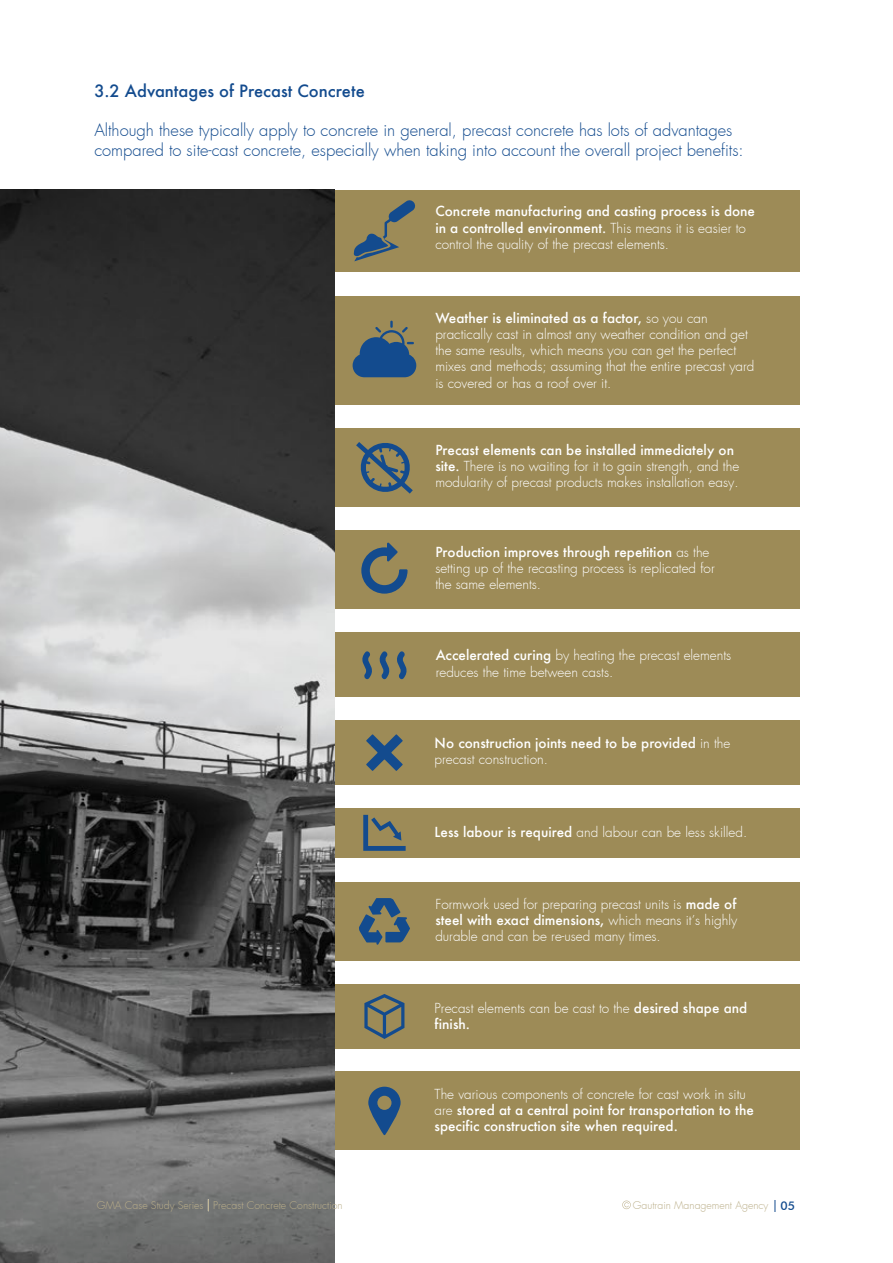
<style>
.page{position:relative;width:893px;height:1263px;background:#fff}
.page>*{position:absolute;margin:0;border:0;box-sizing:border-box;transform-origin:0 0}
.t1{font:300 16.5px/19.8px "Futura";color:#134b8e}
.t2{font:500 16.5px "Futura";color:#134b8e}
.t3{font:300 13.5px/16.2px "Futura";color:#fff}
.t4{font:500 13.5px/16.2px "Futura";color:#fff}
.t5{font:300 10.5px "Futura";color:#bbaf8a}
.s1{font-weight:300}
.s2{font-weight:500}
.s3{font-family:"Futura BT";font-weight:500;font-size:12px;color:#134b8e}
</style>
<div class="page">
<div style="left:335px;top:190px;width:465px;height:82px;background:#9d8b57"></div>
<div style="left:335px;top:632px;width:465px;height:65px;background:#9d8b57"></div>
<div style="left:335px;top:720px;width:465px;height:65px;background:#9d8b57"></div>
<div style="left:335px;top:984px;width:465px;height:65px;background:#9d8b57"></div>
<div style="left:335px;top:296px;width:465px;height:109px;background:#9d8b57"></div>
<div style="left:335px;top:428px;width:465px;height:79px;background:#9d8b57"></div>
<div style="left:335px;top:530px;width:465px;height:79px;background:#9d8b57"></div>
<div style="left:335px;top:882px;width:465px;height:79px;background:#9d8b57"></div>
<div style="left:335px;top:1071px;width:465px;height:79px;background:#9d8b57"></div>
<svg style="left:622px;top:1200px;width:9px;height:9px"></svg>
<svg style="left:775px;top:1200px;width:1px;height:12px"></svg>
<div style="left:335px;top:809px;width:465px;height:49px;background:#9d8b57"></div>
<svg style="left:354px;top:200px;width:61px;height:61px"></svg>
<svg style="left:353px;top:321px;width:63px;height:56px"></svg>
<svg style="left:356px;top:442px;width:57px;height:52px"></svg>
<svg style="left:361px;top:542px;width:47px;height:52px"></svg>
<svg style="left:362px;top:651px;width:10px;height:29px"></svg>
<svg style="left:379px;top:651px;width:11px;height:29px"></svg>
<svg style="left:397px;top:651px;width:10px;height:29px"></svg>
<svg style="left:366px;top:734px;width:37px;height:37px"></svg>
<svg style="left:359px;top:898px;width:51px;height:47px"></svg>
<svg style="left:368px;top:1087px;width:33px;height:48px"></svg>
<svg style="left:363px;top:815px;width:43px;height:36px"></svg>
<svg style="left:364px;top:994px;width:40px;height:45px"></svg>
<svg style="left:0;top:189px;width:335px;height:1074px;background:#696969"></svg>
<svg style="left:208px;top:1199px;width:1px;height:12px"></svg>
<p class="t2" style="left:94px;top:79px;width:272px">3.2 Advantages of Precast Concrete</p>
<p class="t1" style="left:94px;top:121px;width:651px">Although these typically apply to concrete in general, precast concrete has lots of advantages compared to site-cast concrete, especially when taking into account the overall project benefits:</p>
<p class="t4" style="left:435px;top:203px;width:321px">Concrete manufacturing and casting process is done in a controlled environment. <span class="s1">This means it is easier to control the quality of the precast elements.</span></p>
<p class="t3" style="left:435px;top:310px;width:321px"><span class="s2">Weather is eliminated as a factor,</span> so you can practically cast in almost any weather condition and get the same results, which means you can get the perfect mixes and methods; assuming that the entire precast yard is covered or has a roof over it.</p>
<p class="t3" style="left:435px;top:442px;width:305px"><span class="s2">Precast elements can be installed immediately on site.</span> There is no waiting for it to gain strength, and the modularity of precast products makes installation easy.</p>
<p class="t3" style="left:435px;top:544px;width:281px"><span class="s2">Production improves through repetition</span> as the setting up of the recasting process is replicated for the same elements.</p>
<p class="t3" style="left:436px;top:647px;width:297px"><span class="s2">Accelerated curing</span> by heating the precast elements reduces the time between casts.</p>
<p class="t4" style="left:435px;top:735px;width:297px">No construction joints need to be provided <span class="s1">in the precast construction.</span></p>
<p class="t3" style="left:435px;top:824px;width:314px"><span class="s2">Less labour is required</span> and labour can be less skilled.</p>
<p class="t3" style="left:435px;top:896px;width:304px;text-align:justify">Formwork used for preparing precast units is <span class="s2">made of steel with exact dimensions,</span> which means it’s highly durable and can be re-used many times.</p>
<p class="t3" style="left:435px;top:1000px;width:314px">Precast elements can be cast to the <span class="s2">desired shape and finish.</span></p>
<p class="t5" style="left:97px;top:1198px;width:248px">GMA Case Study Series Precast Concrete Construction</p>
<p class="t4" style="left:435px;top:1085px;width:321px"><span class="s1">The various components of concrete for cast work in situ are</span> stored at a central point for transportation to the specific construction site when required.</p>
<p class="t5" style="left:633px;top:1198px;width:164px">Gautrain Management Agency <span class="s3">05</span></p>
</div>
